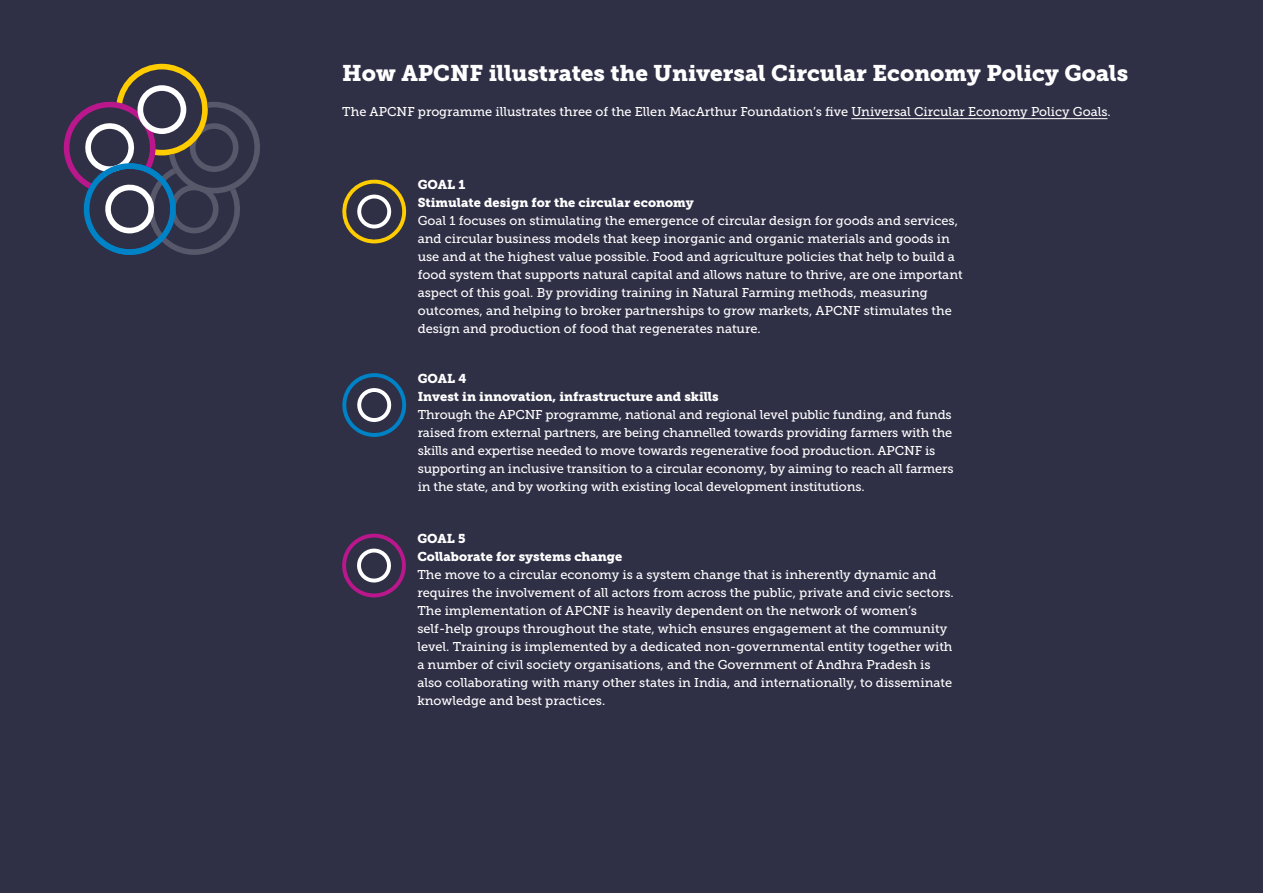
<style>
.page{position:relative;width:1263px;height:893px;background:#2f2f46}
.page>*{position:absolute;margin:0;border:0;box-sizing:border-box;transform-origin:0 0}
.t1{font:22.5px "Museo Slab 900";color:#fff}
.t2{font:12.75px/18px "Museo Slab 500";color:#fff}
.t3{font:12.75px/18px "Museo Slab 900";color:#fff}
</style>
<div class="page">
<svg style="left:342px;top:179px;width:64px;height:64px"></svg>
<svg style="left:342px;top:373px;width:64px;height:64px"></svg>
<svg style="left:342px;top:533px;width:64px;height:64px"></svg>
<hr style="left:851px;top:118px;width:256px;height:1px;background:#fff">
<svg style="left:63px;top:64px;width:197px;height:191px"></svg>
<h1 class="t1" style="left:342px;top:60px;width:787px">How APCNF illustrates the Universal Circular Economy Policy Goals</h1>
<p class="t2" style="left:342px;top:102px;width:770px">The APCNF programme illustrates three of the Ellen MacArthur Foundation’s five Universal Circular Economy Policy Goals.</p>
<p class="t3" style="left:418px;top:176px;width:278px">GOAL 1<br>Stimulate design for the circular economy</p>
<p class="t2" style="left:418px;top:212px;width:546px">Goal 1 focuses on stimulating the emergence of circular design for goods and services, and circular business models that keep inorganic and organic materials and goods in use and at the highest value possible. Food and agriculture policies that help to build a food system that supports natural capital and allows nature to thrive, are one important aspect of this goal. By providing training in Natural Farming methods, measuring outcomes, and helping to broker partnerships to grow markets, APCNF stimulates the design and production of food that regenerates nature.</p>
<p class="t3" style="left:418px;top:369px;width:302px">GOAL 4<br>Invest in innovation, infrastructure and skills</p>
<p class="t2" style="left:418px;top:405px;width:537px">Through the APCNF programme, national and regional level public funding, and funds raised from external partners, are being channelled towards providing farmers with the skills and expertise needed to move towards regenerative food production. APCNF is supporting an inclusive transition to a circular economy, by aiming to reach all farmers in the state, and by working with existing local development institutions.</p>
<p class="t3" style="left:417px;top:530px;width:207px">GOAL 5<br>Collaborate for systems change</p>
<p class="t2" style="left:417px;top:566px;width:538px">The move to a circular economy is a system change that is inherently dynamic and requires the involvement of all actors from across the public, private and civic sectors.<br>The implementation of APCNF is heavily dependent on the network of women’s self-help groups throughout the state, which ensures engagement at the community level. Training is implemented by a dedicated non-governmental entity together with a number of civil society organisations, and the Government of Andhra Pradesh is also collaborating with many other states in India, and internationally, to disseminate knowledge and best practices.</p>
</div>
